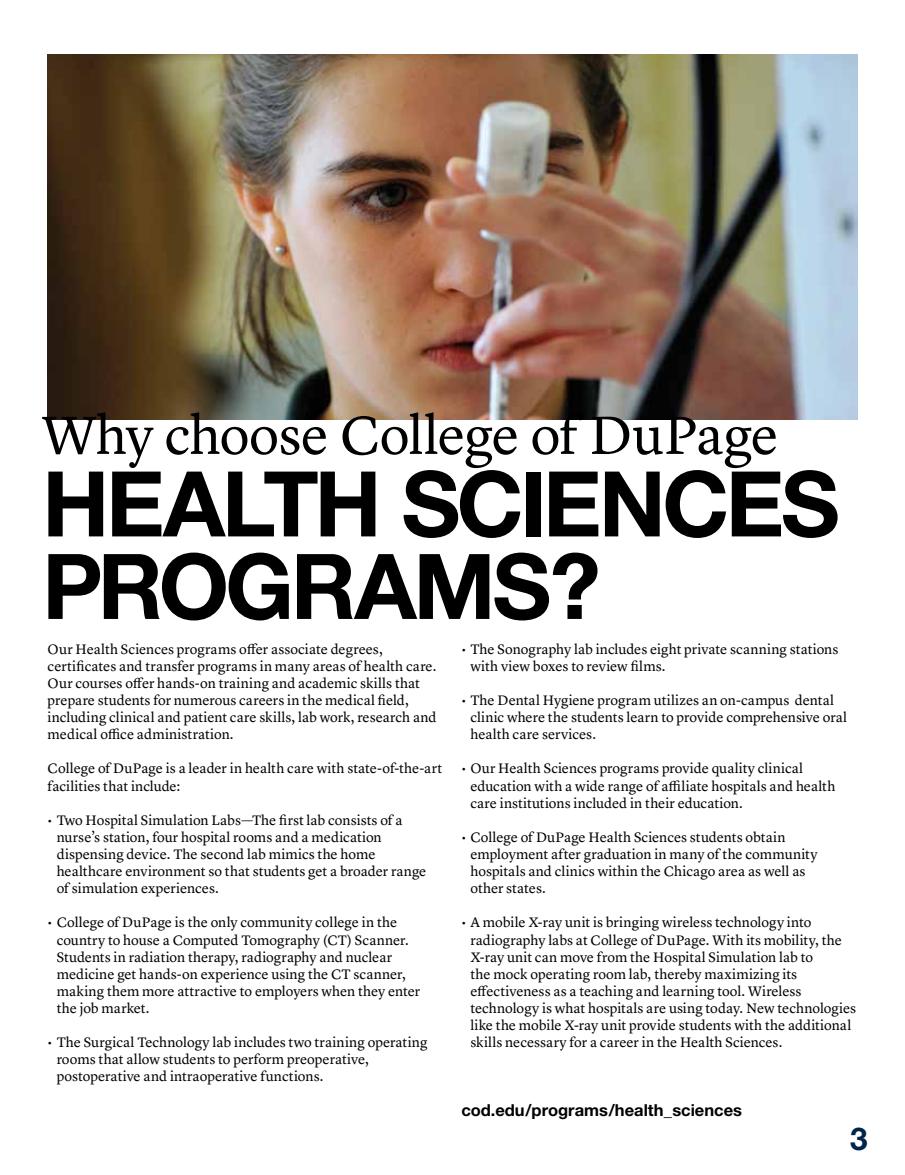
<style>
.page{position:relative;width:905px;height:1175px;background:#fff}
.page>*{position:absolute;margin:0;border:0;box-sizing:border-box;transform-origin:0 0}
.t1{font:700 90.75px/82.5px "Helvetica Neue";letter-spacing:-.04em;color:#000}
.t2{font:55.65px "Lyon Text";letter-spacing:-.02em;color:#000}
.t3{font:700 31.5px "Helvetica Neue";color:#00254a}
.t4{font:700 16.5px "Helvetica Neue";color:#000}
.t5{font:14.25px/17.1px "Lyon Text";color:#000}
</style>
<div class="page">
<img style="left:48px;top:54px;width:809px;height:365px">
<h2 class="t2" style="left:42px;top:393px;width:738px">Why choose College of DuPage</h2>
<h1 class="t1" style="left:42px;top:461px;width:799px">HEALTH SCIENCES<br>PROGRAMS?</h1>
<p class="t5" style="left:48px;top:639px;width:390px">Our Health Sciences programs offer associate degrees, certificates and transfer programs in many areas of health care.<br>Our courses offer hands-on training and academic skills that prepare students for numerous careers in the medical field, including clinical and patient care skills, lab work, research and medical office administration.</p>
<p class="t5" style="left:48px;top:759px;width:396px">College of DuPage is a leader in health care with state-of-the-art facilities that include:</p>
<p class="t5" style="left:57px;top:810px;width:371px;text-indent:-9px">• Two Hospital Simulation Labs—The first lab consists of a nurse’s station, four hospital rooms and a medication dispensing device. The second lab mimics the home healthcare environment so that students get a broader range of simulation experiences.</p>
<p class="t5" style="left:57px;top:913px;width:365px;text-indent:-9px">• College of DuPage is the only community college in the country to house a Computed Tomography (CT) Scanner.<br>Students in radiation therapy, radiography and nuclear medicine get hands-on experience using the CT scanner, making them more attractive to employers when they enter the job market.</p>
<p class="t5" style="left:57px;top:1032px;width:372px;text-indent:-9px">• The Surgical Technology lab includes two training operating rooms that allow students to perform preoperative, postoperative and intraoperative functions.</p>
<p class="t5" style="left:470px;top:639px;width:369px;text-indent:-9px">• The Sonography lab includes eight private scanning stations with view boxes to review films.</p>
<p class="t5" style="left:470px;top:690px;width:378px;text-indent:-9px">• The Dental Hygiene program utilizes an on-campus dental clinic where the students learn to provide comprehensive oral health care services.</p>
<p class="t5" style="left:470px;top:759px;width:366px;text-indent:-9px">• Our Health Sciences programs provide quality clinical education with a wide range of affiliate hospitals and health care institutions included in their education.</p>
<p class="t5" style="left:470px;top:827px;width:348px;text-indent:-9px">• College of DuPage Health Sciences students obtain employment after graduation in many of the community hospitals and clinics within the Chicago area as well as other states.</p>
<p class="t5" style="left:470px;top:913px;width:387px;text-indent:-9px">• A mobile X-ray unit is bringing wireless technology into radiography labs at College of DuPage. With its mobility, the X-ray unit can move from the Hospital Simulation lab to<br>the mock operating room lab, thereby maximizing its effectiveness as a teaching and learning tool. Wireless technology is what hospitals are using today. New technologies like the mobile X-ray unit provide students with the additional skills necessary for a career in the Health Sciences.</p>
<p class="t4" style="left:461px;top:1099px;width:282px">cod.edu/programs/health_sciences</p>
<h3 class="t3" style="left:850px;top:1119px;width:19px">3</h3>
</div>
